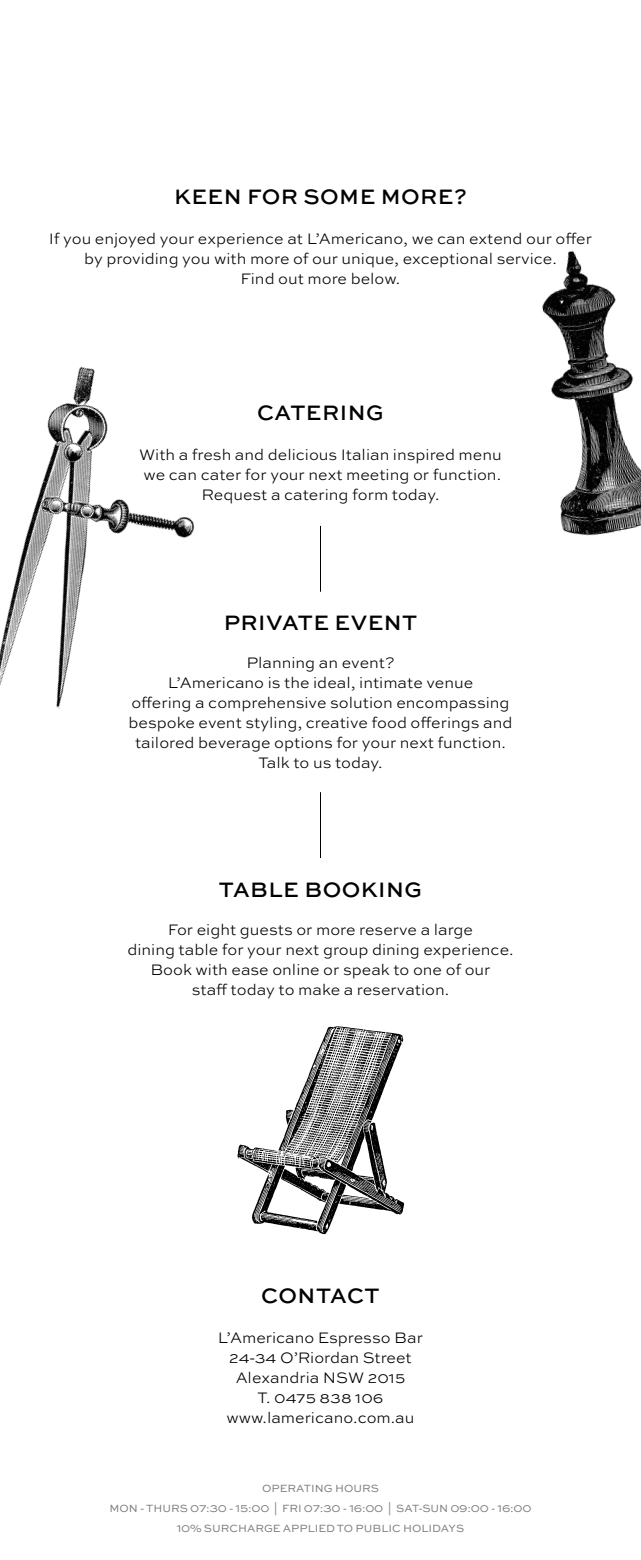
<style>
.page{position:relative;width:641px;height:1560px;background:#fff}
.page>*{position:absolute;margin:0;border:0;box-sizing:border-box;transform-origin:0 0}
.t1{font:500 22px "Sweet Sans";letter-spacing:.02em;color:#000}
.t2{font:300 16px/20px "Sweet Sans";color:#000;text-align:center}
.t3{font:11px/20px "Sweet Sans";color:#7c7e81;text-align:center}
</style>
<div class="page">
<hr style="left:320px;top:526px;width:1px;height:65px;background:#000">
<hr style="left:320px;top:792px;width:1px;height:65px;background:#000">
<img style="left:542px;top:250px;width:99px;height:286px">
<img style="left:0;top:366px;width:195px;height:343px">
<img style="left:237px;top:1026px;width:167px;height:209px">
<h1 class="t1" style="left:174px;top:184px;width:294px">KEEN FOR SOME MORE?</h1>
<p class="t2" style="left:49px;top:229px;width:544px">If you enjoyed your experience at L’Americano, we can extend our offer by providing you with more of our unique, exceptional service.<br>Find out more below.</p>
<h1 class="t1" style="left:257px;top:400px;width:128px">CATERING</h1>
<p class="t2" style="left:139px;top:445px;width:364px">With a fresh and delicious Italian inspired menu we can cater for your next meeting or function.<br>Request a catering form today.</p>
<h1 class="t1" style="left:224px;top:610px;width:195px">PRIVATE EVENT</h1>
<p class="t2" style="left:128px;top:653px;width:385px">Planning an event?<br>L’Americano is the ideal, intimate venue<br>offering a comprehensive solution encompassing bespoke event styling, creative food offerings and tailored beverage options for your next function.<br>Talk to us today.</p>
<h1 class="t1" style="left:219px;top:876px;width:205px">TABLE BOOKING</h1>
<p class="t2" style="left:127px;top:919px;width:388px">For eight guests or more reserve a large<br>dining table for your next group dining experience.<br>Book with ease online or speak to one of our<br>staff today to make a reservation.</p>
<h1 class="t1" style="left:261px;top:1282px;width:120px">CONTACT</h1>
<p class="t2" style="left:218px;top:1327px;width:207px">L’Americano Espresso Bar<br>24-34 O’Riordan Street<br>Alexandria NSW 2015<br>T. 0475 838 106 www.lamericano.com.au</p>
<p class="t3" style="left:109px;top:1477px;width:423px">OPERATING HOURS<br>MON - THURS 07:30 - 15:00 | FRI 07:30 - 16:00 | SAT-SUN 09:00 - 16:00<br>10% SURCHARGE APPLIED TO PUBLIC HOLIDAYS</p>
</div>
